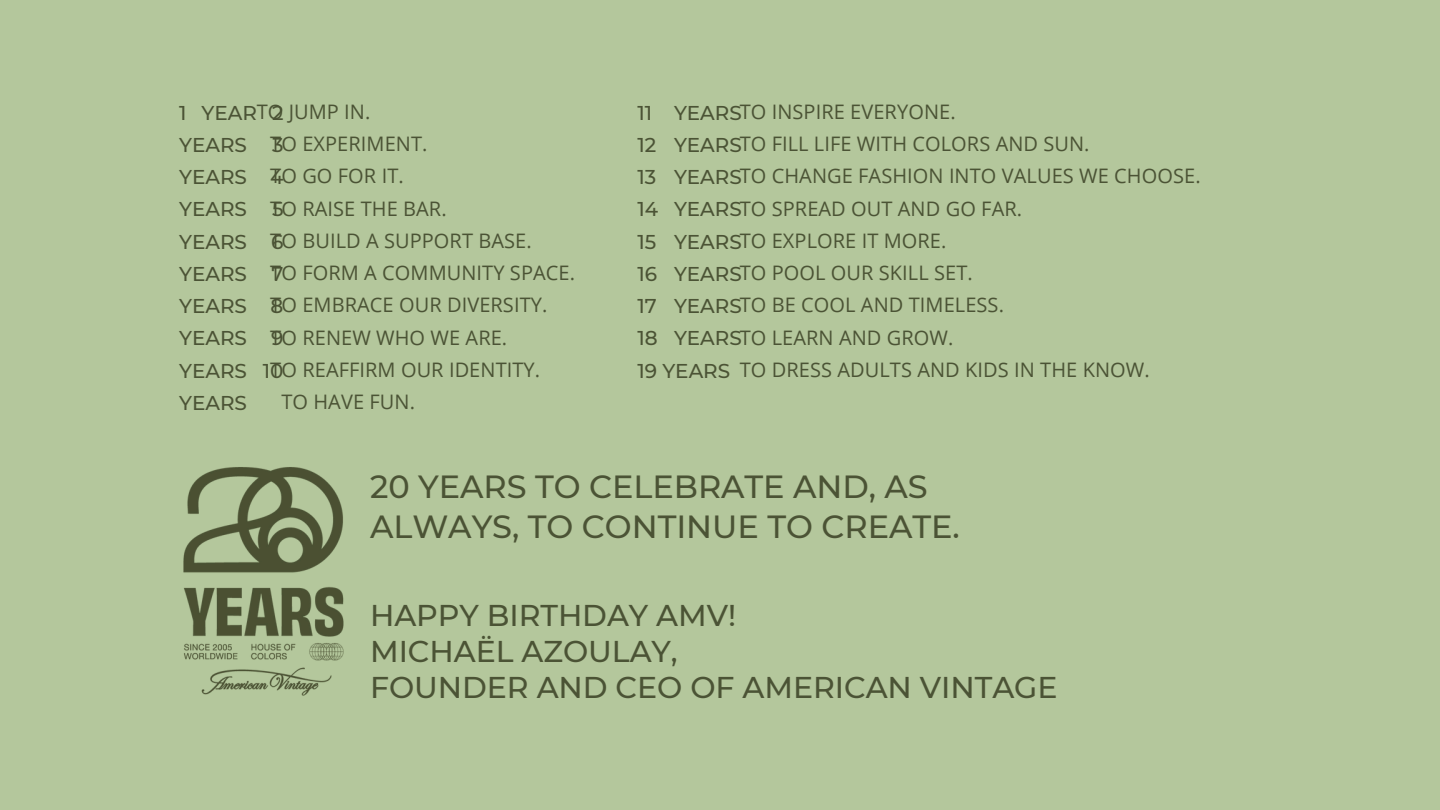
<style>
.page{position:relative;width:1440px;height:810px;background:#b4c79c}
.page>*{position:absolute;margin:0;border:0;box-sizing:border-box;transform-origin:0 0}
.t1{font:500 32px/40.5px "Montserrat";color:#4b5335}
.t2{font:500 30px/36px "Montserrat";color:#4b5335}
.t3{font:20px/32.3px "Open Sans";letter-spacing:.005em;color:#4b5335}
.t4{font:500 20px/32.2px "Montserrat";color:#4b5335;text-align:justify}
.s1{font-family:"Montserrat";font-weight:500}
</style>
<div class="page">
<img style="left:183px;top:467px;width:161px;height:229px">
<p class="t3" style="left:257px;top:95px;width:115px">TO JUMP IN.</p>
<p class="t3" style="left:270px;top:127px;width:306px">TO EXPERIMENT.<br>TO GO FOR IT.<br>TO RAISE THE BAR.<br>TO BUILD A SUPPORT BASE.<br>TO FORM A COMMUNITY SPACE.<br>TO EMBRACE OUR DIVERSITY.<br>TO RENEW WHO WE ARE.<br>TO REAFFIRM OUR IDENTITY.</p>
<h2 class="t3" style="left:281px;top:385px;width:135px">TO HAVE FUN.</h2>
<h2 class="t4" style="left:179px;top:96px;width:106px">1 YEAR 2<br>YEARS</h2>
<h2 class="t4" style="left:179px;top:129px;width:106px;text-indent:93px">3<br>YEARS 4<br>YEARS</h2>
<h2 class="t4" style="left:179px;top:193px;width:106px;text-indent:93px">5<br>YEARS 6<br>YEARS 7<br>YEARS 8<br>YEARS 9<br>YEARS 10<br>YEARS</h2>
<p class="t3" style="left:637px;top:95px;width:565px"><span class="s1">11 YEARS</span>TO INSPIRE EVERYONE.<br><span class="s1">12 YEARS</span>TO FILL LIFE WITH COLORS AND SUN.<br><span class="s1">13 YEARS</span>TO CHANGE FASHION INTO VALUES WE CHOOSE.<br><span class="s1">14 YEARS</span>TO SPREAD OUT AND GO FAR.<br><span class="s1">15 YEARS</span>TO EXPLORE IT MORE.<br><span class="s1">16 YEARS</span>TO POOL OUR SKILL SET.<br><span class="s1">17 YEARS</span>TO BE COOL AND TIMELESS.<br><span class="s1">18 YEARS</span>TO LEARN AND GROW.<br><span class="s1">19 YEARS</span></p>
<p class="t3" style="left:740px;top:353px;width:412px">TO DRESS ADULTS AND KIDS IN THE KNOW.</p>
<h1 class="t1" style="left:370px;top:466px;width:591px">20 YEARS TO CELEBRATE AND, AS<br>ALWAYS, TO CONTINUE TO CREATE.</h1>
<p class="t2" style="left:370px;top:597px;width:689px">HAPPY BIRTHDAY AMV!<br>MICHAËL AZOULAY,<br>FOUNDER AND CEO OF AMERICAN VINTAGE</p>
</div>
